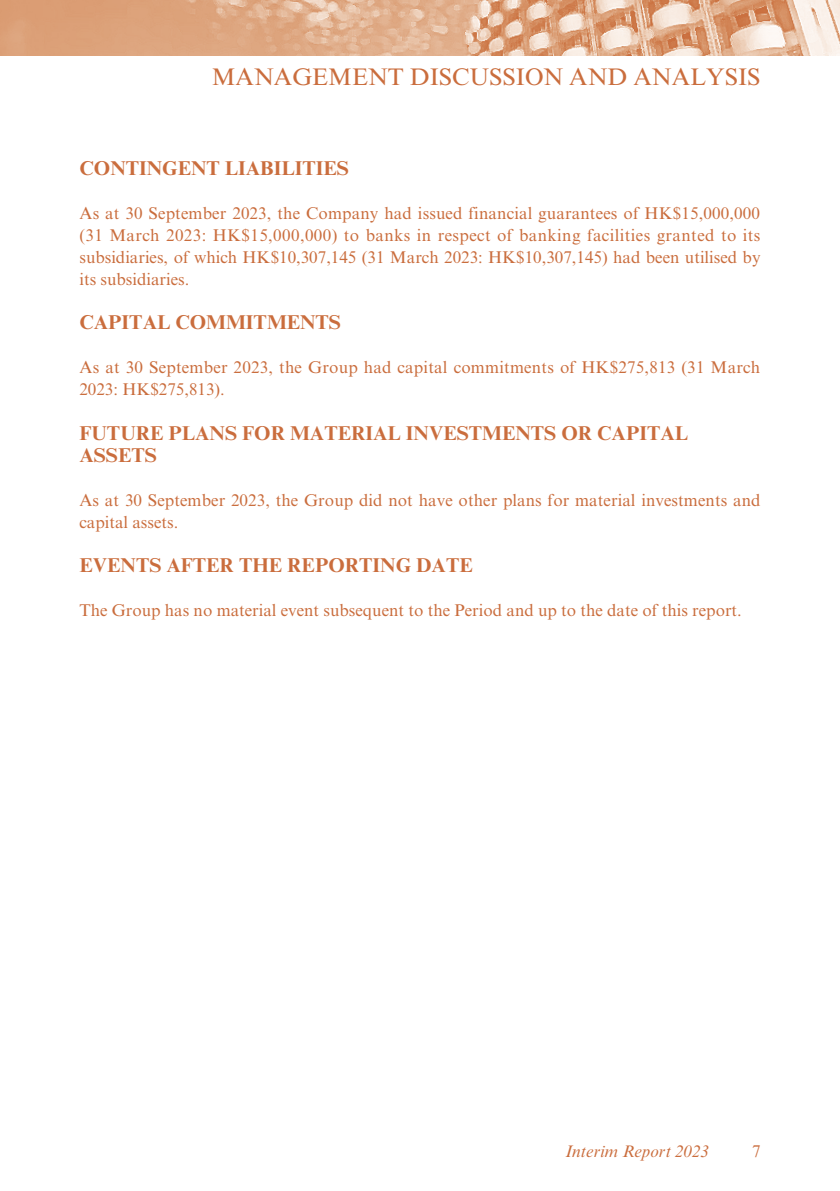
<style>
.page{position:relative;width:840px;height:1191px;background:#fff}
.page>*{position:absolute;margin:0;border:0;box-sizing:border-box;transform-origin:0 0}
.t1{font:24px "Times New Roman MT Std";color:#ca6d3d}
.t2{font:700 20px/22px "Times New Roman MT Std";color:#ca6d3d}
.t3{font:17px/22px "Times New Roman MT Std";color:#ca6d3d}
.t4{font:italic 17px "Times New Roman MT Std";color:#ca6d3d}
</style>
<div class="page">
<img style="left:0;top:0;width:839px;height:55px">
<h1 class="t1" style="left:212px;top:63px;width:550px">MANAGEMENT DISCUSSION AND ANALYSIS</h1>
<p class="t2" style="left:79px;top:157px;width:271px">CONTINGENT LIABILITIES</p>
<p class="t3" style="left:79px;top:203px;width:682px;text-align:justify">As at 30 September 2023, the Company had issued financial guarantees of HK$15,000,000 (31 March 2023: HK$15,000,000) to banks in respect of banking facilities granted to its subsidiaries, of which HK$10,307,145 (31 March 2023: HK$10,307,145) had been utilised by its subsidiaries.</p>
<p class="t2" style="left:79px;top:311px;width:263px">CAPITAL COMMITMENTS</p>
<p class="t3" style="left:79px;top:357px;width:681px">As at 30 September 2023, the Group had capital commitments of HK$275,813 (31 March<br>2023: HK$275,813).</p>
<p class="t2" style="left:79px;top:421px;width:610px">FUTURE PLANS FOR MATERIAL INVESTMENTS OR CAPITAL<br>ASSETS</p>
<p class="t3" style="left:79px;top:489px;width:682px">As at 30 September 2023, the Group did not have other plans for material investments and capital assets.</p>
<p class="t2" style="left:79px;top:553px;width:394px">EVENTS AFTER THE REPORTING DATE</p>
<p class="t3" style="left:79px;top:599px;width:663px">The Group has no material event subsequent to the Period and up to the date of this report.</p>
<p class="t4" style="left:565px;top:1141px;width:145px">Interim Report 2023</p>
<p class="t3" style="left:751px;top:1140px;width:10px">7</p>
</div>
